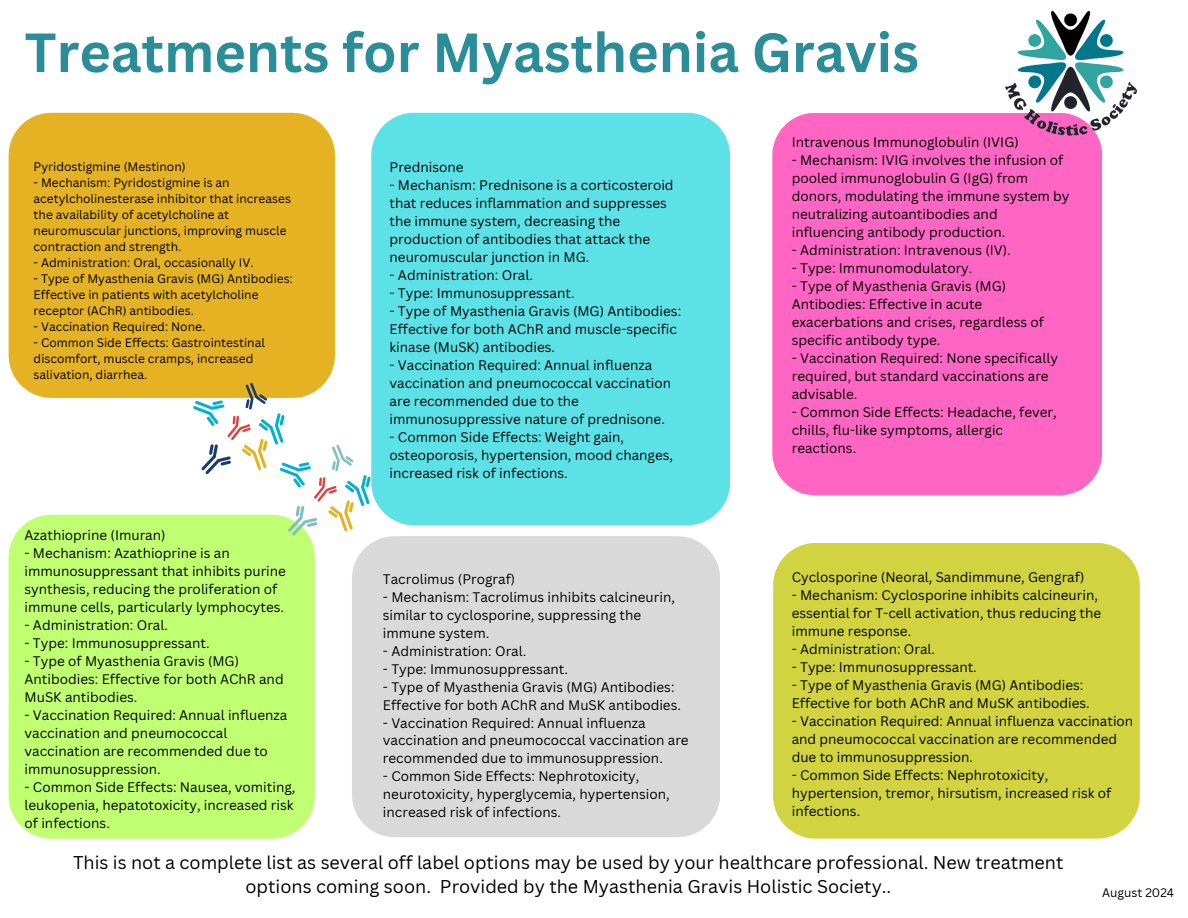
<style>
.page{position:relative;width:1188px;height:918px;background:#fff}
.page>*{position:absolute;margin:0;border:0;box-sizing:border-box;transform-origin:0 0}
.t1{font:700 54px "Canva Sans";color:#2a8d98}
.t2{font:18px/24.8px "Canva Sans";color:#000;text-align:center}
.t3{font:13.5px/18px "Canva Sans";color:#000}
.t4{font:12px/16px "Canva Sans";color:#000}
</style>
<div class="page">
<div style="left:9px;top:113px;width:326px;height:285px;background:#e4b223"></div>
<div style="left:772px;top:113px;width:330px;height:382px;background:#ff66c4"></div>
<div style="left:773px;top:543px;width:366px;height:296px;background:#d1d440"></div>
<div style="left:9px;top:515px;width:306px;height:324px;background:#c1ff72"></div>
<div style="left:371px;top:113px;width:359px;height:412px;background:#5ce1e6"></div>
<div style="left:352px;top:536px;width:368px;height:301px;background:#d9d9d9"></div>
<img style="left:966px;top:10px;width:171px;height:150px">
<svg style="left:193px;top:383px;width:178px;height:153px"></svg>
<h3 class="t1" style="left:25px;top:14px;width:896px">Treatments for Myasthenia Gravis</h3>
<p class="t4" style="left:34px;top:158px;width:154px">Pyridostigmine (Mestinon)</p>
<p class="t4" style="left:34px;top:174px;width:259px">- Mechanism: Pyridostigmine is an acetylcholinesterase inhibitor that increases the availability of acetylcholine at neuromuscular junctions, improving muscle contraction and strength.</p>
<p class="t4" style="left:34px;top:254px;width:222px">- Administration: Oral, occasionally IV.</p>
<p class="t4" style="left:34px;top:270px;width:261px">- Type of Myasthenia Gravis (MG) Antibodies:<br>Effective in patients with acetylcholine receptor (AChR) antibodies.</p>
<p class="t4" style="left:34px;top:318px;width:173px">- Vaccination Required: None.</p>
<h3 class="t4" style="left:34px;top:334px;width:233px">- Common Side Effects: Gastrointestinal discomfort, muscle cramps, increased salivation, diarrhea.</h3>
<p class="t3" style="left:390px;top:158px;width:75px">Prednisone</p>
<p class="t3" style="left:390px;top:176px;width:286px">- Mechanism: Prednisone is a corticosteroid that reduces inflammation and suppresses the immune system, decreasing the production of antibodies that attack the neuromuscular junction in MG.</p>
<p class="t3" style="left:390px;top:266px;width:145px">- Administration: Oral.</p>
<p class="t3" style="left:390px;top:284px;width:187px">- Type: Immunosuppressant.</p>
<p class="t3" style="left:390px;top:302px;width:293px">- Type of Myasthenia Gravis (MG) Antibodies:<br>Effective for both AChR and muscle-specific kinase (MuSK) antibodies.</p>
<p class="t3" style="left:390px;top:356px;width:283px">- Vaccination Required: Annual influenza vaccination and pneumococcal vaccination are recommended due to the immunosuppressive nature of prednisone.</p>
<p class="t3" style="left:390px;top:428px;width:285px">- Common Side Effects: Weight gain, osteoporosis, hypertension, mood changes, increased risk of infections.</p>
<h1 class="t3" style="left:792px;top:133px;width:229px">Intravenous Immunoglobulin (IVIG)</h1>
<h1 class="t3" style="left:792px;top:151px;width:279px">- Mechanism: IVIG involves the infusion of pooled immunoglobulin G (IgG) from donors, modulating the immune system by neutralizing autoantibodies and influencing antibody production.</h1>
<h1 class="t3" style="left:792px;top:241px;width:221px">- Administration: Intravenous (IV).</h1>
<h1 class="t3" style="left:792px;top:259px;width:182px">- Type: Immunomodulatory.</h1>
<h1 class="t3" style="left:792px;top:277px;width:254px">- Type of Myasthenia Gravis (MG)<br>Antibodies: Effective in acute exacerbations and crises, regardless of specific antibody type.</h1>
<h1 class="t3" style="left:792px;top:349px;width:268px">- Vaccination Required: None specifically required, but standard vaccinations are advisable.</h1>
<h1 class="t3" style="left:792px;top:403px;width:267px">- Common Side Effects: Headache, fever, chills, flu-like symptoms, allergic reactions.</h1>
<p class="t3" style="left:25px;top:526px;width:143px">Azathioprine (Imuran)</p>
<p class="t3" style="left:25px;top:544px;width:263px">- Mechanism: Azathioprine is an immunosuppressant that inhibits purine synthesis, reducing the proliferation of immune cells, particularly lymphocytes.</p>
<p class="t3" style="left:25px;top:616px;width:145px">- Administration: Oral.</p>
<p class="t3" style="left:25px;top:634px;width:187px">- Type: Immunosuppressant.</p>
<p class="t3" style="left:25px;top:652px;width:261px">- Type of Myasthenia Gravis (MG)<br>Antibodies: Effective for both AChR and<br>MuSK antibodies.</p>
<p class="t3" style="left:25px;top:706px;width:264px">- Vaccination Required: Annual influenza vaccination and pneumococcal vaccination are recommended due to immunosuppression.</p>
<p class="t3" style="left:25px;top:778px;width:272px">- Common Side Effects: Nausea, vomiting, leukopenia, hepatotoxicity, increased risk of infections.</p>
<p class="t3" style="left:792px;top:568px;width:294px">Cyclosporine (Neoral, Sandimmune, Gengraf)</p>
<p class="t3" style="left:792px;top:586px;width:311px">- Mechanism: Cyclosporine inhibits calcineurin, essential for T-cell activation, thus reducing the immune response.</p>
<p class="t3" style="left:792px;top:640px;width:145px">- Administration: Oral.</p>
<p class="t3" style="left:792px;top:658px;width:187px">- Type: Immunosuppressant.</p>
<p class="t3" style="left:792px;top:676px;width:300px">- Type of Myasthenia Gravis (MG) Antibodies:<br>Effective for both AChR and MuSK antibodies.</p>
<p class="t3" style="left:792px;top:712px;width:343px">- Vaccination Required: Annual influenza vaccination and pneumococcal vaccination are recommended due to immunosuppression.</p>
<p class="t3" style="left:792px;top:766px;width:321px">- Common Side Effects: Nephrotoxicity, hypertension, tremor, hirsutism, increased risk of infections.</p>
<h3 class="t3" style="left:383px;top:569px;width:134px">Tacrolimus (Prograf)</h3>
<h3 class="t3" style="left:383px;top:587px;width:294px">- Mechanism: Tacrolimus inhibits calcineurin, similar to cyclosporine, suppressing the immune system.</h3>
<h3 class="t3" style="left:383px;top:641px;width:145px">- Administration: Oral.</h3>
<h3 class="t3" style="left:383px;top:659px;width:187px">- Type: Immunosuppressant.</h3>
<h3 class="t3" style="left:383px;top:677px;width:300px">- Type of Myasthenia Gravis (MG) Antibodies:<br>Effective for both AChR and MuSK antibodies.</h3>
<h3 class="t3" style="left:383px;top:713px;width:307px">- Vaccination Required: Annual influenza vaccination and pneumococcal vaccination are recommended due to immunosuppression.</h3>
<h3 class="t3" style="left:383px;top:767px;width:288px">- Common Side Effects: Nephrotoxicity, neurotoxicity, hyperglycemia, hypertension, increased risk of infections.</h3>
<h3 class="t2" style="left:73px;top:849px;width:992px">This is not a complete list as several off label options may be used by your healthcare professional. New treatment options coming soon. Provided by the Myasthenia Gravis Holistic Society..</h3>
<h3 class="t4" style="left:1102px;top:884px;width:73px">August 2024</h3>
</div>
